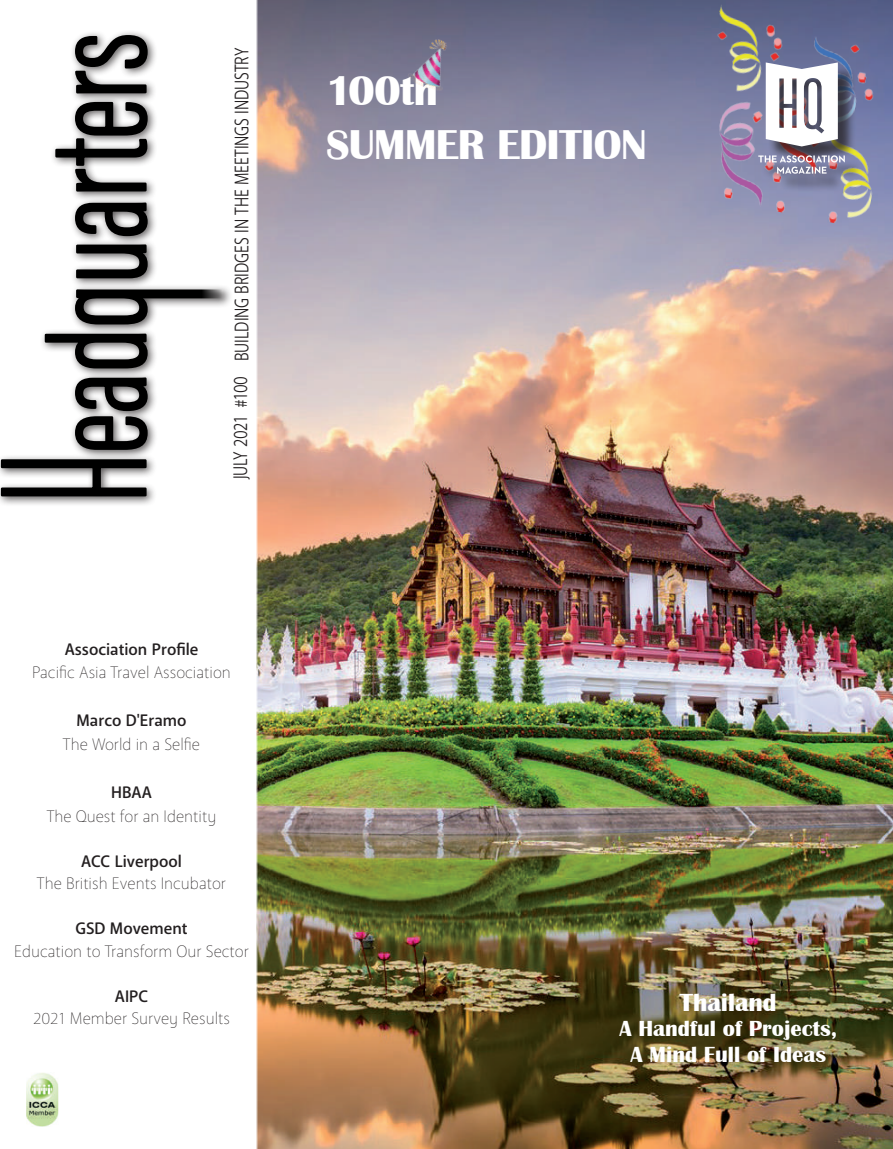
<style>
.page{position:relative;width:893px;height:1149px;background:#fff}
.page>*{position:absolute;margin:0;border:0;box-sizing:border-box;transform-origin:0 0}
.t1{font:700 42.9px/54px "Britannic";letter-spacing:-.015em;color:#fff}
.t2{font:700 25.5px "Britannic";color:#fff}
.t3{font:700 22.5px/25.5px "Britannic";color:#fff;text-align:center}
.t4{font:19.5px "Anago";letter-spacing:-.005em;color:#231f20;scale:.81 1}
.t5{font:100 16.5px "Anago";color:#231f20}
.t6{font:500 16.5px "Anago";color:#231f20}
</style>
<div class="page">
<img style="left:256px;top:0;width:637px;height:1148px">
<div style="left:16px;top:1070px;width:42px;height:65px;border:1px solid #fff;border-radius:20px"></div>
<div style="left:0;top:29px;width:233px;height:477px;background:#231f20;opacity:.75"></div>
<svg style="left:0;top:34px;width:224px;height:463px"></svg>
<img style="left:28px;top:1071px;width:29px;height:54px">
<div style="left:25px;top:1064px;width:35px;height:65px;border:2px solid #fff"></div>
<img style="left:683px;top:4px;width:210px;height:225px">
<div style="left:762px;top:65px;width:101px;height:127px;background:#231f20;opacity:.75"></div>
<svg style="left:766px;top:62px;width:72px;height:84px"></svg>
<svg style="left:758px;top:155px;width:87px;height:19px;background:#a59aae"></svg>
<img style="left:406px;top:34px;width:55px;height:61px">
<p class="t4" style="left:230px;top:479px;width:534px;rotate:-90deg">JULY 2021 #100 BUILDING BRIDGES IN THE MEETINGS INDUSTRY</p>
<p class="t6" style="left:65px;top:638px;width:135px">Association Profile</p>
<p class="t5" style="left:32px;top:661px;width:200px">Pacific Asia Travel Association</p>
<p class="t6" style="left:77px;top:709px;width:111px">Marco D'Eramo</p>
<p class="t5" style="left:63px;top:733px;width:139px">The World in a Selfie</p>
<p class="t6" style="left:111px;top:781px;width:42px">HBAA</p>
<p class="t5" style="left:47px;top:805px;width:171px">The Quest for an Identity</p>
<p class="t6" style="left:81px;top:850px;width:102px">ACC Liverpool</p>
<p class="t5" style="left:37px;top:873px;width:191px">The British Events Incubator</p>
<p class="t6" style="left:75px;top:917px;width:114px">GSD Movement</p>
<p class="t5" style="left:14px;top:940px;width:236px">Education to Transform Our Sector</p>
<p class="t6" style="left:115px;top:985px;width:35px">AIPC</p>
<p class="t5" style="left:33px;top:1008px;width:199px">2021 Member Survey Results</p>
<h1 class="t1" style="left:326px;top:64px;width:322px">100th<br>SUMMER EDITION</h1>
<h2 class="t2" style="left:680px;top:987px;width:98px">Thailand</h2>
<h3 class="t3" style="left:619px;top:1016px;width:219px">A Handful of Projects,<br>A Mind Full of Ideas</h3>
</div>
